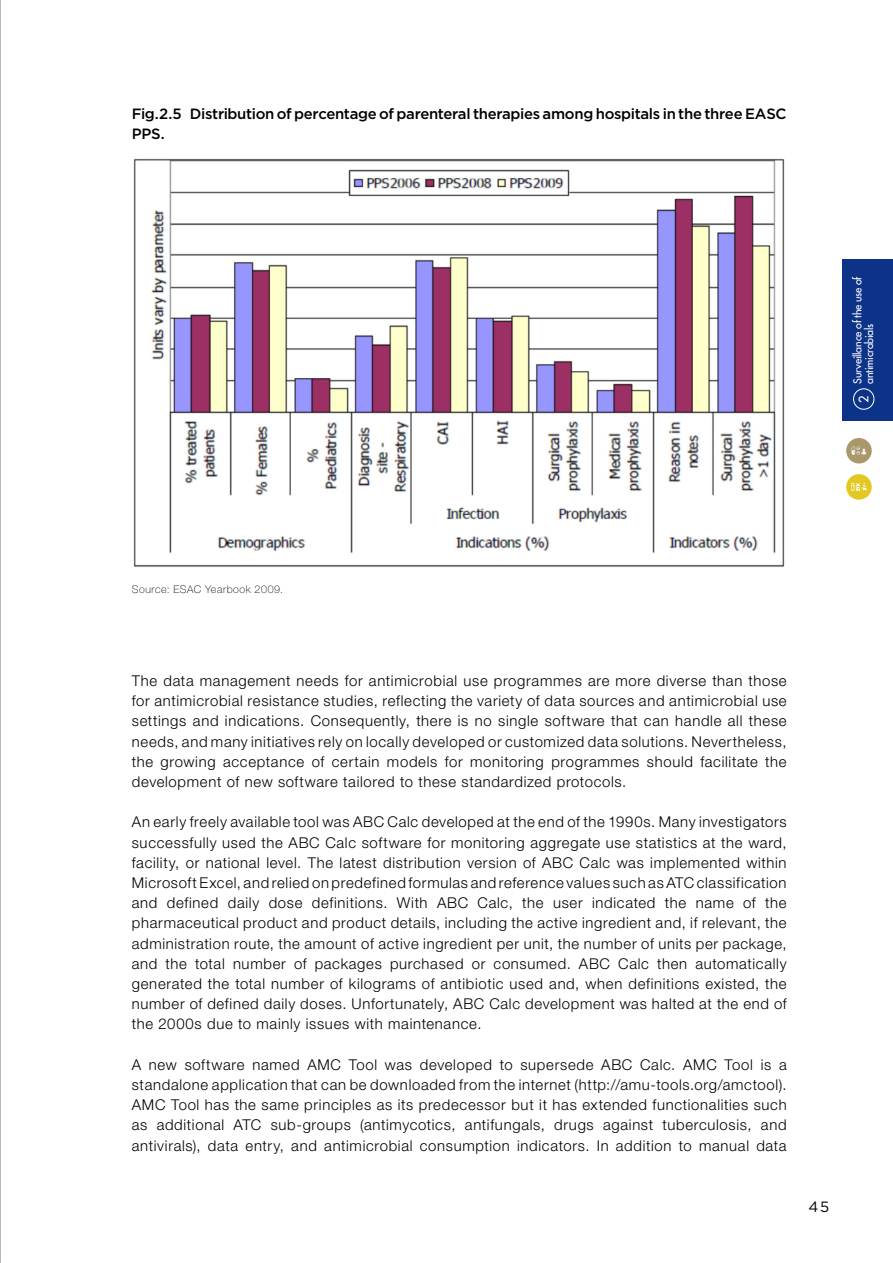
<style>
.page{position:relative;width:893px;height:1263px;background:#fff}
.page>*{position:absolute;margin:0;border:0;box-sizing:border-box;transform-origin:0 0}
.main{font:300 14.85px/20.2px "Helvetica Neue LT Std";letter-spacing:.045em;color:#000;text-align:justify}
.グラフタイトル{font:500 14.85px/20.2px "Gotham";letter-spacing:-.02em;color:#000}
.t1{font:14.85px "Gotham";color:#000}
.t2{font:500 12.75px "Futura Std";color:#fff}
.t3{font:500 10.65px/11.7px "Futura Std";letter-spacing:-.02em;color:#fff}
.グラフ注釈{font:100 10.65px "Helvetica Neue LT Std";letter-spacing:.06em;color:#000}
</style>
<div class="page">
<div style="left:842px;top:259px;width:51px;height:162px;background:#0c3388"></div>
<div style="left:853px;top:388px;width:21px;height:22px;border:1px solid #fff;border-radius:50%"></div>
<div style="left:846px;top:474px;width:26px;height:26px;background:#e2c821;border-radius:50%"></div>
<svg style="left:851px;top:483px;width:16px;height:9px"></svg>
<div style="left:846px;top:438px;width:26px;height:25px;background:#aa986b;border-radius:50%"></div>
<svg style="left:852px;top:446px;width:14px;height:9px"></svg>
<img style="left:133px;top:158px;width:652px;height:409px">
<hr style="left:0;top:0;width:1px;height:1263px;background:#9fa0a0">
<p class="グラフタイトル" style="left:132px;top:103px;width:656px">Fig.2.5 Distribution of percentage of parenteral therapies among hospitals in the three EASC<br>PPS.</p>
<p class="t3" style="left:852px;top:384px;width:109px;rotate:-90deg">Surveillance of the use of antimicrobials</p>
<p class="t2" style="left:856px;top:403px;width:9px;rotate:-90deg">2</p>
<p class="グラフ注釈" style="left:132px;top:583px;width:153px">Source: ESAC Yearbook 2009.</p>
<p class="main" style="left:132px;top:670px;width:656px">The data management needs for antimicrobial use programmes are more diverse than those for antimicrobial resistance studies, reflecting the variety of data sources and antimicrobial use settings and indications. Consequently, there is no single software that can handle all these needs, and many initiatives rely on locally developed or customized data solutions. Nevertheless, the growing acceptance of certain models for monitoring programmes should facilitate the development of new software tailored to these standardized protocols.</p>
<p class="main" style="left:132px;top:812px;width:656px">An early freely available tool was ABC Calc developed at the end of the 1990s. Many investigators successfully used the ABC Calc software for monitoring aggregate use statistics at the ward, facility, or national level. The latest distribution version of ABC Calc was implemented within Microsoft Excel, and relied on predefined formulas and reference values such as ATC classification and defined daily dose definitions. With ABC Calc, the user indicated the name of the pharmaceutical product and product details, including the active ingredient and, if relevant, the administration route, the amount of active ingredient per unit, the number of units per package, and the total number of packages purchased or consumed. ABC Calc then automatically generated the total number of kilograms of antibiotic used and, when definitions existed, the number of defined daily doses. Unfortunately, ABC Calc development was halted at the end of the 2000s due to mainly issues with maintenance.</p>
<p class="main" style="left:132px;top:1054px;width:656px">A new software named AMC Tool was developed to supersede ABC Calc. AMC Tool is a standalone application that can be downloaded from the internet (http://amu-tools.org/amctool).<br>AMC Tool has the same principles as its predecessor but it has extended functionalities such as additional ATC sub-groups (antimycotics, antifungals, drugs against tuberculosis, and antivirals), data entry, and antimicrobial consumption indicators. In addition to manual data</p>
<p class="t1" style="left:809px;top:1197px;width:22px">45</p>
</div>
